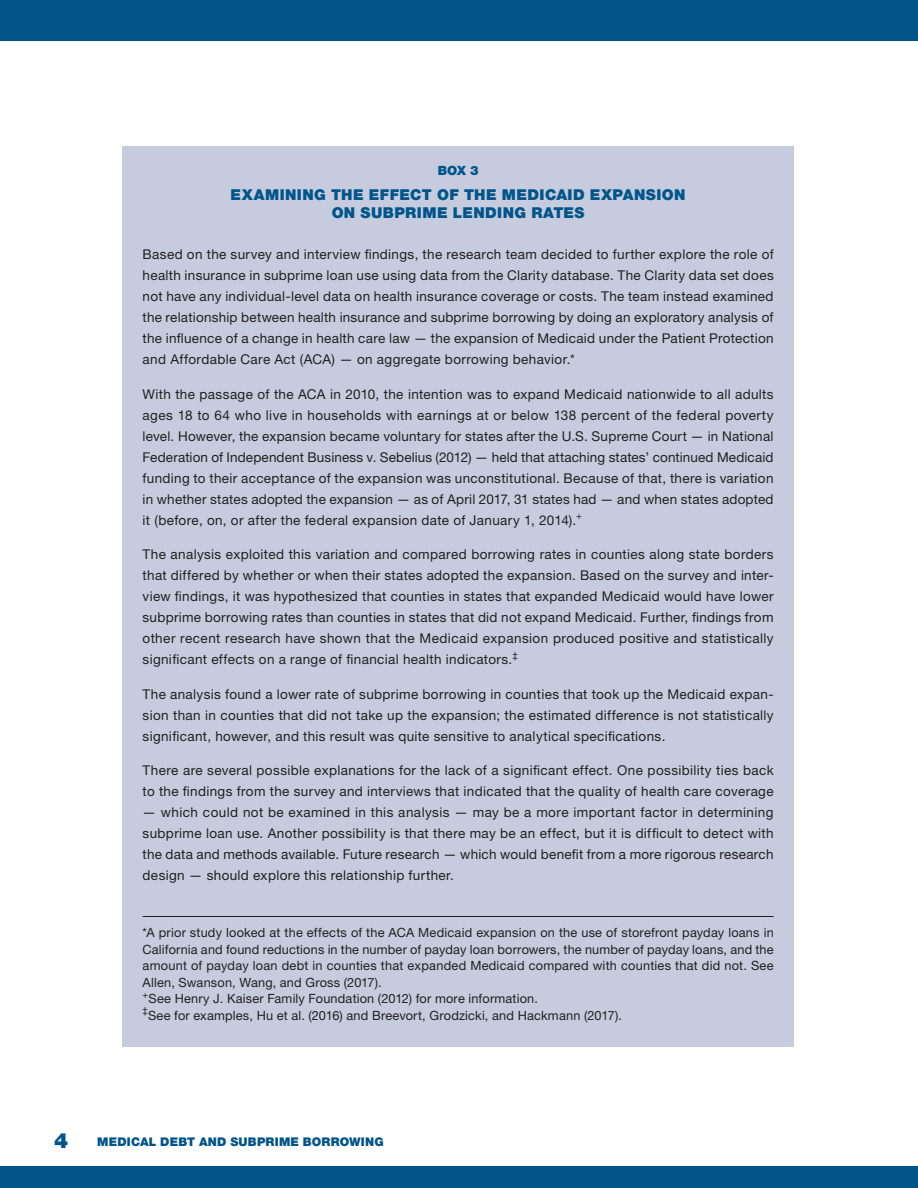
<style>
.page{position:relative;width:918px;height:1188px;background:#fff}
.page>*{position:absolute;margin:0;border:0;box-sizing:border-box;transform-origin:0 0}
.t1{font:900 21px "Helvetica Neue LT Std";color:#01558a}
.t2{font:900 15px/18px "Helvetica Neue LT Std";letter-spacing:.03em;color:#01558a;text-align:center}
.t3{font:13.5px/21px "Helvetica Neue LT Std";letter-spacing:.025em;color:#231f20;text-align:justify}
.t4{font:12.75px/16.5px "Helvetica Neue LT Std";letter-spacing:.015em;color:#231f20}
.t5{font:900 12.75px "Helvetica Neue LT Std";color:#01558a}
.t6{font:900 12px "Helvetica Neue LT Std";letter-spacing:.015em;color:#01558a}
</style>
<div class="page">
<div style="left:0;top:1166px;width:918px;height:22px;background:#01558a"></div>
<div style="left:0;top:0;width:918px;height:40px;background:#01558a"></div>
<div style="left:122px;top:146px;width:672px;height:901px;background:#c6ccde"></div>
<hr style="left:143px;top:916px;width:631px;height:1px;background:#231f20">
<p class="t5" style="left:438px;top:163px;width:42px">BOX 3</p>
<p class="t2" style="left:231px;top:185px;width:456px">EXAMINING THE EFFECT OF THE MEDICAID EXPANSION<br>ON SUBPRIME LENDING RATES</p>
<p class="t3" style="left:143px;top:244px;width:633px">Based on the survey and interview findings, the research team decided to further explore the role of health insurance in subprime loan use using data from the Clarity database. The Clarity data set does not have any individual-level data on health insurance coverage or costs. The team instead examined the relationship between health insurance and subprime borrowing by doing an exploratory analysis of the influence of a change in health care law — the expansion of Medicaid under the Patient Protection and Affordable Care Act (ACA) — on aggregate borrowing behavior.*</p>
<p class="t3" style="left:143px;top:383px;width:633px">With the passage of the ACA in 2010, the intention was to expand Medicaid nationwide to all adults ages 18 to 64 who live in households with earnings at or below 138 percent of the federal poverty level. However, the expansion became voluntary for states after the U.S. Supreme Court — in National Federation of Independent Business v. Sebelius (2012) — held that attaching states’ continued Medicaid funding to their acceptance of the expansion was unconstitutional. Because of that, there is variation in whether states adopted the expansion — as of April 2017, 31 states had — and when states adopted it (before, on, or after the federal expansion date of January 1, 2014).<sup>+</sup></p>
<p class="t3" style="left:143px;top:544px;width:633px">The analysis exploited this variation and compared borrowing rates in counties along state borders that differed by whether or when their states adopted the expansion. Based on the survey and inter&shy;view findings, it was hypothesized that counties in states that expanded Medicaid would have lower subprime borrowing rates than counties in states that did not expand Medicaid. Further, findings from other recent research have shown that the Medicaid expansion produced positive and statistically significant effects on a range of financial health indicators.<sup>‡</sup></p>
<p class="t3" style="left:143px;top:683px;width:633px">The analysis found a lower rate of subprime borrowing in counties that took up the Medicaid expan&shy;sion than in counties that did not take up the expansion; the estimated difference is not statistically significant, however, and this result was quite sensitive to analytical specifications.</p>
<p class="t3" style="left:143px;top:760px;width:633px">There are several possible explanations for the lack of a significant effect. One possibility ties back to the findings from the survey and interviews that indicated that the quality of health care coverage</p>
<p class="t3" style="left:143px;top:802px;width:633px">— which could not be examined in this analysis — may be a more important factor in determining subprime loan use. Another possibility is that there may be an effect, but it is difficult to detect with the data and methods available. Future research — which would benefit from a more rigorous research design — should explore this relationship further.</p>
<p class="t4" style="left:143px;top:924px;width:633px">*A prior study looked at the effects of the ACA Medicaid expansion on the use of storefront payday loans in California and found reductions in the number of payday loan borrowers, the number of payday loans, and the amount of payday loan debt in counties that expanded Medicaid compared with counties that did not. See Allen, Swanson, Wang, and Gross (2017).<br><sup>+</sup>See Henry J. Kaiser Family Foundation (2012) for more information.<br><sup>‡</sup>See for examples, Hu et al. (2016) and Breevort, Grodzicki, and Hackmann (2017).</p>
<h1 class="t1" style="left:54px;top:1128px;width:16px">4</h1>
<p class="t6" style="left:97px;top:1134px;width:288px">MEDICAL DEBT AND SUBPRIME BORROWING</p>
</div>
